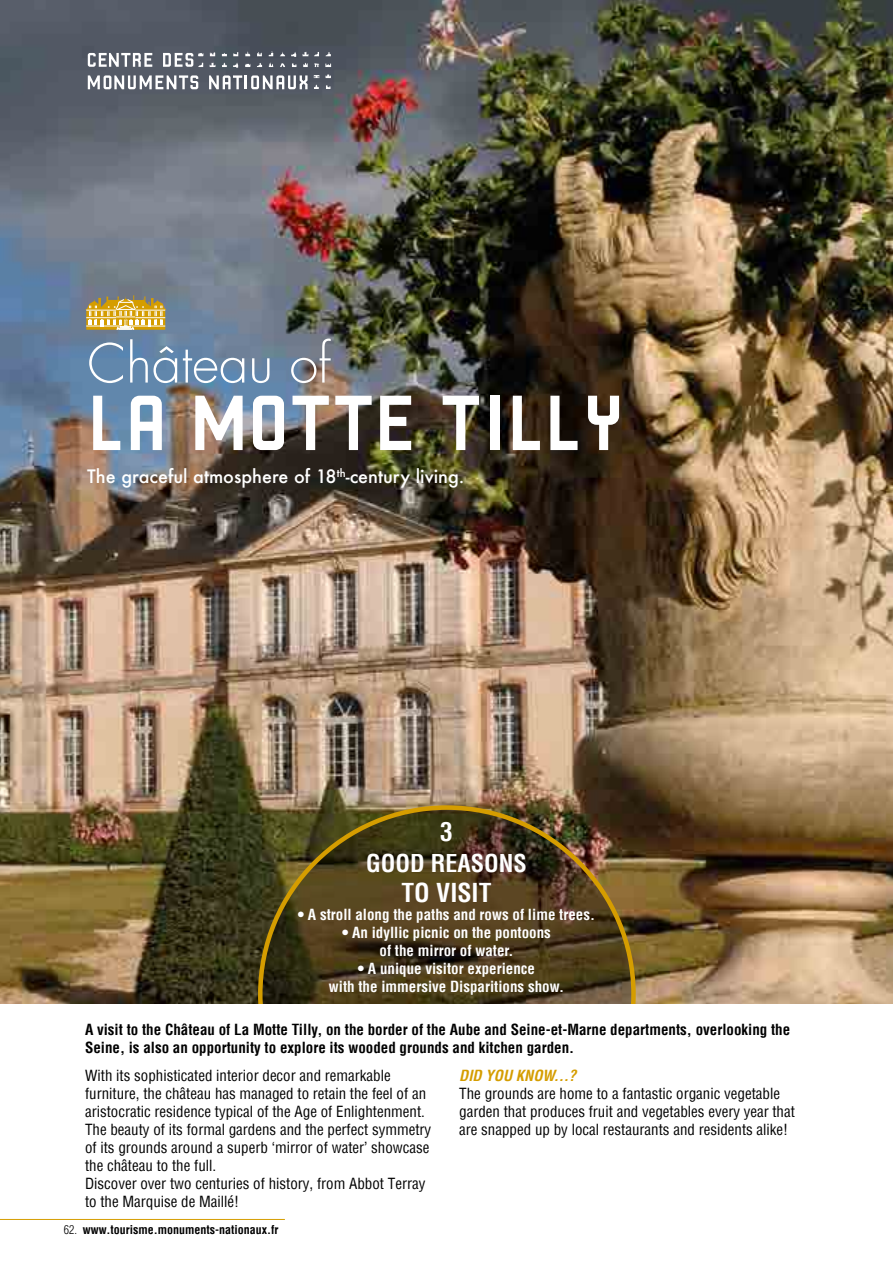
<style>
.page{position:relative;width:893px;height:1263px;background:#fff}
.page>*{position:absolute;margin:0;border:0;box-sizing:border-box;transform-origin:0 0}
.t1{font:82.5px "Robust CMN";letter-spacing:-.015em;color:#fff}
.t2{font:300 52.5px "Futura";color:#fff}
.t3{font:700 condensed 25.5px "Helvetica";color:#fff}
.t4{font:700 condensed 24px "Helvetica";color:#fff}
.t5{font:500 18px "Futura";color:#fff}
.t6{font:condensed 15px/18px "Helvetica";color:#000}
.t7{font:700 condensed 15px/18px "Helvetica";color:#000}
.t8{font:700 condensed 15px/18px "Helvetica";color:#fff;text-align:center}
.t9{font:italic 700 condensed 15px "Helvetica";color:#d59d00}
.t10{font:700 condensed 12px "Helvetica";color:#000}
.s1{font-weight:300}
</style>
<div class="page">
<img style="left:0;top:0;width:893px;height:1004px">
<svg style="left:260px;top:807px;width:373px;height:374px;background:#4c3c1b"></svg>
<svg style="left:314px;top:52px;width:5px;height:4px"></svg>
<svg style="left:269px;top:51px;width:4px;height:5px"></svg>
<svg style="left:292px;top:63px;width:4px;height:4px"></svg>
<svg style="left:280px;top:63px;width:5px;height:4px"></svg>
<svg style="left:257px;top:63px;width:5px;height:4px"></svg>
<svg style="left:303px;top:51px;width:5px;height:5px"></svg>
<svg style="left:326px;top:52px;width:5px;height:4px"></svg>
<svg style="left:326px;top:85px;width:4px;height:4px"></svg>
<svg style="left:325px;top:74px;width:6px;height:4px"></svg>
<svg style="left:314px;top:75px;width:5px;height:3px"></svg>
<svg style="left:210px;top:52px;width:5px;height:4px"></svg>
<svg style="left:222px;top:62px;width:5px;height:5px"></svg>
<svg style="left:257px;top:52px;width:5px;height:4px"></svg>
<svg style="left:245px;top:51px;width:5px;height:5px"></svg>
<svg style="left:245px;top:63px;width:5px;height:4px"></svg>
<svg style="left:233px;top:52px;width:5px;height:4px"></svg>
<svg style="left:303px;top:62px;width:5px;height:5px"></svg>
<svg style="left:280px;top:51px;width:5px;height:5px"></svg>
<svg style="left:233px;top:62px;width:5px;height:6px"></svg>
<svg style="left:325px;top:64px;width:6px;height:3px"></svg>
<svg style="left:269px;top:62px;width:4px;height:5px"></svg>
<svg style="left:314px;top:84px;width:5px;height:5px"></svg>
<svg style="left:210px;top:62px;width:5px;height:5px"></svg>
<svg style="left:291px;top:51px;width:5px;height:6px"></svg>
<svg style="left:314px;top:63px;width:5px;height:4px"></svg>
<svg style="left:222px;top:53px;width:5px;height:3px"></svg>
<svg style="left:163px;top:52px;width:40px;height:15px"></svg>
<svg style="left:88px;top:53px;width:64px;height:14px"></svg>
<svg style="left:209px;top:75px;width:99px;height:14px"></svg>
<svg style="left:88px;top:75px;width:110px;height:14px"></svg>
<div style="left:0;top:1004px;width:893px;height:187px;background:#fff"></div>
<hr style="left:0;top:1219px;width:285px;height:1px;background:#d59d00">
<svg style="left:85px;top:295px;width:81px;height:35px;background:#cbaf5e"></svg>
<h2 class="t2" style="left:87px;top:332px;width:245px">Château of</h2>
<h1 class="t1" style="left:87px;top:378px;width:539px">LA MOTTE TILLY</h1>
<p class="t5" style="left:87px;top:464px;width:379px">The graceful atmosphere of 18<sup>th</sup>-century living.</p>
<h3 class="t3" style="left:440px;top:816px;width:14px">3</h3>
<h3 class="t4" style="left:366px;top:848px;width:162px">GOOD REASONS</h3>
<h3 class="t3" style="left:401px;top:877px;width:91px">TO VISIT</h3>
<p class="t8" style="left:298px;top:906px;width:299px">• A stroll along the paths and rows of lime trees.</p>
<p class="t8" style="left:342px;top:924px;width:210px">• An idyllic picnic on the pontoons of the mirror of water.</p>
<p class="t8" style="left:329px;top:960px;width:237px">• A unique visitor experience<br>with the immersive Disparitions show.</p>
<p class="t7" style="left:85px;top:1020px;width:707px">A visit to the Château of La Motte Tilly, on the border of the Aube and Seine-et-Marne departments, overlooking the<br>Seine, is also an opportunity to explore its wooded grounds and kitchen garden.</p>
<p class="t6" style="left:85px;top:1066px;width:348px">With its sophisticated interior decor and remarkable furniture, the château has managed to retain the feel of an aristocratic residence typical of the Age of Enlightenment.<br>The beauty of its formal gardens and the perfect symmetry of its grounds around a superb ‘mirror of water’ showcase the château to the full.<br>Discover over two centuries of history, from Abbot Terray to the Marquise de Maillé!</p>
<p class="t9" style="left:459px;top:1066px;width:119px">DID YOU KNOW...?</p>
<p class="t6" style="left:459px;top:1084px;width:337px">The grounds are home to a fantastic organic vegetable garden that produces fruit and vegetables every year that are snapped up by local restaurants and residents alike!</p>
<p class="t10" style="left:64px;top:1221px;width:216px"><span class="s1">62.</span> www.tourisme.monuments-nationaux.fr</p>
</div>
